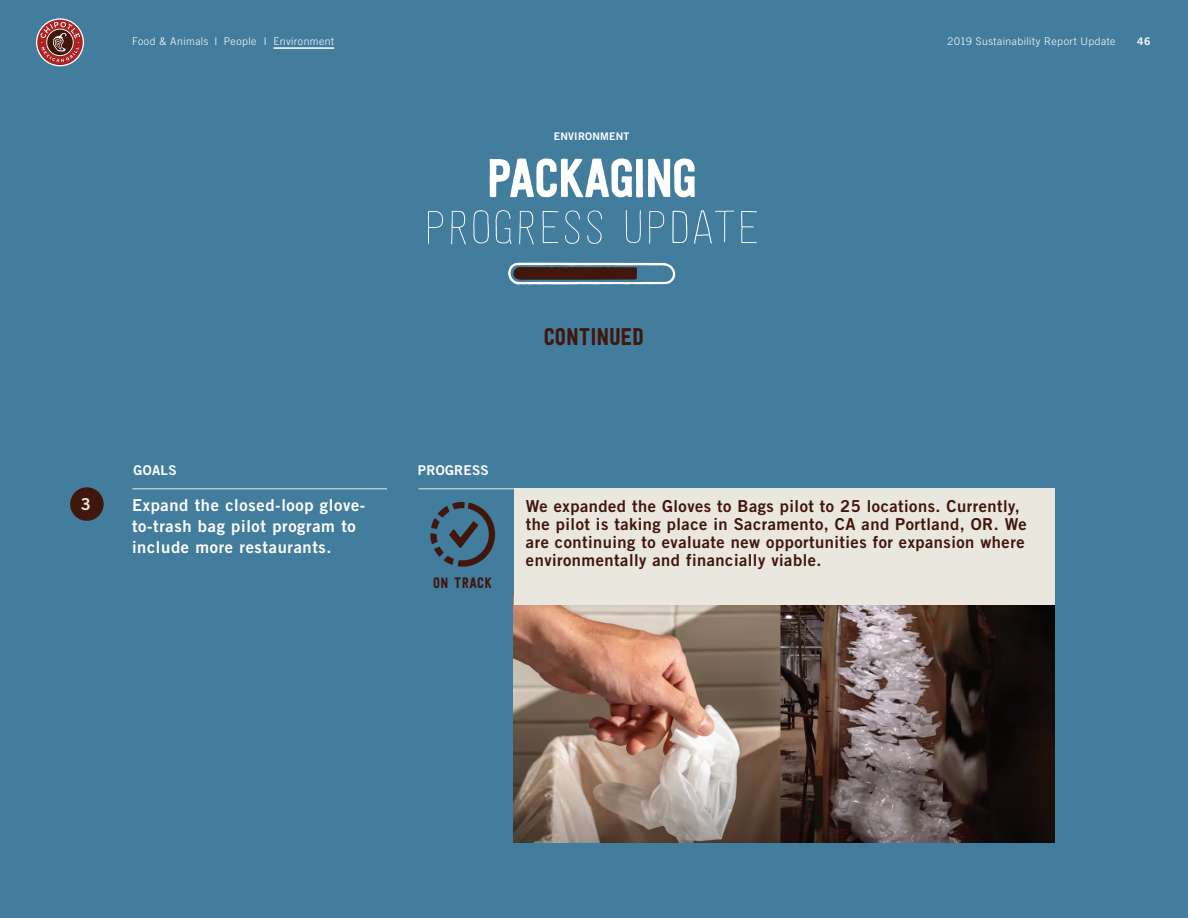
<style>
.page{position:relative;width:1188px;height:918px;background:#437d9e}
.page>*{position:absolute;margin:0;border:0;box-sizing:border-box;transform-origin:0 0}
.t1{font:54px "Festivo Letters No.17";letter-spacing:-.05em;color:#fff}
.t2{font:54px "Festivo Letters No.1";letter-spacing:-.03em;color:#fff}
.t3{font:24px "Festivo Letters No.1";color:#41160c}
.t4{font:16.5px/18px "Trade Gothic LT Std Bd 2";letter-spacing:.03em;color:#41160c}
.t5{font:16.5px/21px "Trade Gothic LT Std Bd 2";letter-spacing:.04em;color:#fff}
.t6{font:16.5px "Trade Gothic LT Std Bd 2";color:#eae7df}
.t7{font:15px "Festivo Letters No.1";letter-spacing:.02em;color:#41160c}
.t8{font:13.5px "Trade Gothic LT Std Bd 2";letter-spacing:.02em;color:#fff}
.t9{font:300 10.5px "Trade Gothic LT Std";letter-spacing:.045em;color:#fff}
.t10{font:10.5px "Trade Gothic LT Std Bd 2";letter-spacing:.02em;color:#fff}
</style>
<div class="page">
<img style="left:514px;top:604px;width:541px;height:239px">
<div style="left:70px;top:487px;width:34px;height:34px;background:#41160c;border-radius:50%"></div>
<hr style="left:132px;top:488px;width:255px;height:1px;background:#eae7df">
<hr style="left:418px;top:488px;width:637px;height:1px;background:#eae7df">
<div style="left:514px;top:488px;width:541px;height:116px;background:#eae7df"></div>
<svg style="left:508px;top:263px;width:168px;height:22px"></svg>
<svg style="left:430px;top:502px;width:65px;height:65px"></svg>
<svg style="left:36px;top:18px;width:48px;height:48px"></svg>
<svg style="left:37px;top:20px;width:46px;height:45px;background:#955a5c"></svg>
<hr style="left:273px;top:47px;width:61px;height:2px;background:#fff">
<p class="t9" style="left:132px;top:35px;width:87px">Food &amp; Animals I</p>
<p class="t9" style="left:264px;top:35px;width:4px">I</p>
<p class="t9" style="left:224px;top:35px;width:34px">People</p>
<p class="t9" style="left:273px;top:35px;width:62px">Environment</p>
<p class="t9" style="left:948px;top:35px;width:170px">2019 Sustainability Report Update</p>
<p class="t10" style="left:1137px;top:35px;width:15px">46</p>
<p class="t10" style="left:554px;top:129px;width:77px">ENVIRONMENT</p>
<h1 class="t2" style="left:486px;top:145px;width:212px">PACKAGING</h1>
<h1 class="t1" style="left:422px;top:196px;width:341px">PROGRESS UPDATE</h1>
<h2 class="t3" style="left:544px;top:322px;width:101px">CONTINUED</h2>
<p class="t8" style="left:134px;top:462px;width:45px">GOALS</p>
<p class="t8" style="left:418px;top:462px;width:72px">PROGRESS</p>
<p class="t6" style="left:81px;top:494px;width:12px">3</p>
<p class="t5" style="left:132px;top:494px;width:235px">Expand the closed-loop glove&shy;to-trash bag pilot program to include more restaurants.</p>
<p class="t7" style="left:433px;top:574px;width:60px">ON TRACK</p>
<p class="t4" style="left:526px;top:497px;width:502px">We expanded the Gloves to Bags pilot to 25 locations. Currently, the pilot is taking place in Sacramento, CA and Portland, OR. We are continuing to evaluate new opportunities for expansion where environmentally and financially viable.</p>
</div>
